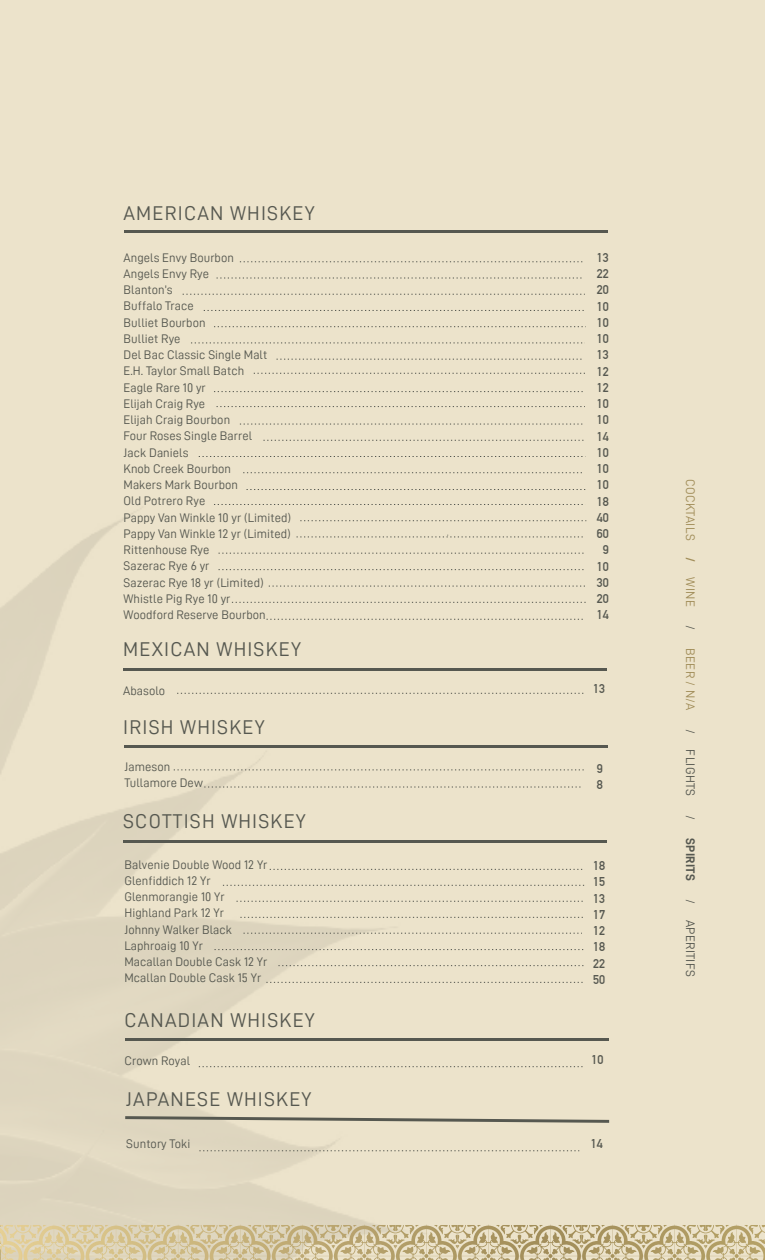
<style>
.page{position:relative;width:765px;height:1260px;background:#fff}
.page>*{position:absolute;margin:0;border:0;box-sizing:border-box;transform-origin:0 0}
.t1{font:20px "D DIN";letter-spacing:.06em;color:#565850}
.t2{font:12.5px/16.2px "D DIN";letter-spacing:.005em;color:#565850}
.t3{font:700 12.5px/16.2px "DIN Alternate";letter-spacing:.005em;color:#565850;text-align:center}
.t4{font:12.5px "D DIN";letter-spacing:.025em;color:#a18d59}
.t5{font:12.5px "D DIN";letter-spacing:.025em;color:#565850}
.t6{font:12.5px "D DIN Bold";letter-spacing:.025em;color:#565850}
.t7{font:12.5px "D DIN Bold";color:#a18d59}
</style>
<div class="page">
<hr style="left:0;top:0;width:1px;height:1260px;background:#ece3cb">
<div style="left:1px;top:0;width:764px;height:1260px;background:#ece3cb"></div>
<img style="left:0;top:439px;width:437px;height:786px">
<svg style="left:0;top:1225px;width:765px;height:35px"></svg>
<hr style="left:125px;top:1038px;width:484px;height:3px;background:#565850">
<hr style="left:124px;top:230px;width:483px;height:3px;background:#565850">
<svg style="left:240px;top:262px;width:343px;height:1px"></svg>
<svg style="left:217px;top:278px;width:365px;height:1px"></svg>
<svg style="left:183px;top:294px;width:402px;height:1px"></svg>
<svg style="left:204px;top:310px;width:380px;height:1px"></svg>
<svg style="left:214px;top:326px;width:372px;height:1px"></svg>
<svg style="left:191px;top:343px;width:392px;height:1px"></svg>
<svg style="left:214px;top:391px;width:369px;height:1px"></svg>
<svg style="left:240px;top:424px;width:343px;height:1px"></svg>
<svg style="left:263px;top:440px;width:321px;height:1px"></svg>
<svg style="left:243px;top:473px;width:339px;height:1px"></svg>
<svg style="left:223px;top:885px;width:362px;height:1px"></svg>
<svg style="left:236px;top:901px;width:347px;height:1px"></svg>
<svg style="left:240px;top:917px;width:343px;height:1px"></svg>
<svg style="left:244px;top:933px;width:338px;height:1px"></svg>
<svg style="left:215px;top:949px;width:368px;height:1px"></svg>
<svg style="left:278px;top:965px;width:306px;height:1px"></svg>
<svg style="left:174px;top:770px;width:410px;height:1px"></svg>
<svg style="left:204px;top:787px;width:377px;height:1px"></svg>
<svg style="left:277px;top:359px;width:305px;height:1px"></svg>
<svg style="left:270px;top:869px;width:313px;height:1px"></svg>
<svg style="left:125px;top:1116px;width:484px;height:7px"></svg>
<svg style="left:247px;top:489px;width:338px;height:1px"></svg>
<svg style="left:214px;top:504px;width:369px;height:1px"></svg>
<svg style="left:297px;top:535px;width:286px;height:3px"></svg>
<svg style="left:300px;top:521px;width:286px;height:1px"></svg>
<svg style="left:219px;top:553px;width:365px;height:1px"></svg>
<svg style="left:269px;top:586px;width:316px;height:1px"></svg>
<svg style="left:219px;top:569px;width:365px;height:1px"></svg>
<svg style="left:199px;top:456px;width:384px;height:1px"></svg>
<svg style="left:254px;top:373px;width:331px;height:1px"></svg>
<svg style="left:217px;top:406px;width:368px;height:1px"></svg>
<svg style="left:177px;top:693px;width:407px;height:1px"></svg>
<svg style="left:267px;top:619px;width:316px;height:1px"></svg>
<svg style="left:232px;top:602px;width:354px;height:1px"></svg>
<hr style="left:123px;top:668px;width:484px;height:3px;background:#565850">
<hr style="left:124px;top:745px;width:484px;height:3px;background:#565850">
<svg style="left:266px;top:982px;width:317px;height:1px"></svg>
<hr style="left:123px;top:840px;width:484px;height:3px;background:#565850">
<svg style="left:199px;top:1066px;width:384px;height:1px"></svg>
<svg style="left:199px;top:1151px;width:380px;height:1px"></svg>
<h1 class="t1" style="left:124px;top:202px;width:193px">AMERICAN WHISKEY</h1>
<p class="t2" style="left:124px;top:249px;width:169px">Angels Envy Bourbon<br>Angels Envy Rye<br>Blanton’s<br>Buffalo Trace<br>Bulliet Bourbon<br>Bulliet Rye<br>Del Bac Classic Single Malt<br>E.H. Taylor Small Batch<br>Eagle Rare 10 yr<br>Elijah Craig Rye<br>Elijah Craig Bourbon<br>Four Roses Single Barrel<br>Jack Daniels<br>Knob Creek Bourbon<br>Makers Mark Bourbon<br>Old Potrero Rye<br>Pappy Van Winkle 10 yr (Limited)<br>Pappy Van Winkle 12 yr (Limited)<br>Rittenhouse Rye<br>Sazerac Rye 6 yr<br>Sazerac Rye 18 yr (Limited)<br>Whistle Pig Rye 10 yr<br>Woodford Reserve Bourbon</p>
<p class="t3" style="left:597px;top:248px;width:14px">13<br>22<br>20<br>10<br>10<br>10<br>13<br>12<br>12<br>10<br>10<br>14<br>10<br>10<br>10<br>18<br>40<br>60<br>9<br>10<br>30<br>20<br>14</p>
<h1 class="t1" style="left:123px;top:639px;width:179px">MEXICAN WHISKEY</h1>
<p class="t2" style="left:123px;top:683px;width:43px">Abasolo</p>
<p class="t3" style="left:593px;top:679px;width:14px">13</p>
<h1 class="t1" style="left:123px;top:716px;width:143px">IRISH WHISKEY</h1>
<p class="t2" style="left:125px;top:758px;width:80px">Jameson<br>Tullamore Dew</p>
<p class="t3" style="left:597px;top:759px;width:7px;text-align:left">9<br>8</p>
<h1 class="t1" style="left:123px;top:810px;width:184px">SCOTTISH WHISKEY</h1>
<p class="t2" style="left:124px;top:856px;width:145px">Balvenie Double Wood 12 Yr<br>Glenfiddich 12 Yr<br>Glenmorangie 10 Yr<br>Highland Park 12 Yr<br>Johnny Walker Black<br>Laphroaig 10 Yr<br>Macallan Double Cask 12 Yr<br>Mcallan Double Cask 15 Yr</p>
<p class="t3" style="left:593px;top:857px;width:14px;text-align:justify">18<br>15<br>13<br>17<br>12<br>18<br>22<br>50</p>
<h1 class="t1" style="left:124px;top:1010px;width:192px">CANADIAN WHISKEY</h1>
<p class="t2" style="left:124px;top:1052px;width:67px">Crown Royal</p>
<p class="t3" style="left:592px;top:1050px;width:14px">10</p>
<h1 class="t1" style="left:126px;top:1088px;width:187px">JAPANESE WHISKEY</h1>
<p class="t2" style="left:126px;top:1135px;width:65px">Suntory Toki</p>
<p class="t3" style="left:591px;top:1135px;width:14px">14</p>
<p class="t4" style="left:697px;top:479px;width:63px;rotate:90deg">COCKTAILS</p>
<p class="t7" style="left:697px;top:557px;width:7px;rotate:90deg">/</p>
<p class="t4" style="left:697px;top:577px;width:31px;rotate:90deg">WINE</p>
<p class="t2" style="left:699px;top:625px;width:6px;rotate:90deg">/</p>
<p class="t4" style="left:697px;top:648px;width:64px;rotate:90deg">BEER / N/A</p>
<p class="t5" style="left:697px;top:729px;width:69px;rotate:90deg">/ FLIGHTS</p>
<p class="t2" style="left:699px;top:815px;width:6px;rotate:90deg">/</p>
<p class="t6" style="left:697px;top:838px;width:44px;rotate:90deg">SPIRITS</p>
<p class="t5" style="left:697px;top:899px;width:79px;rotate:90deg">/ APERITIFS</p>
</div>
